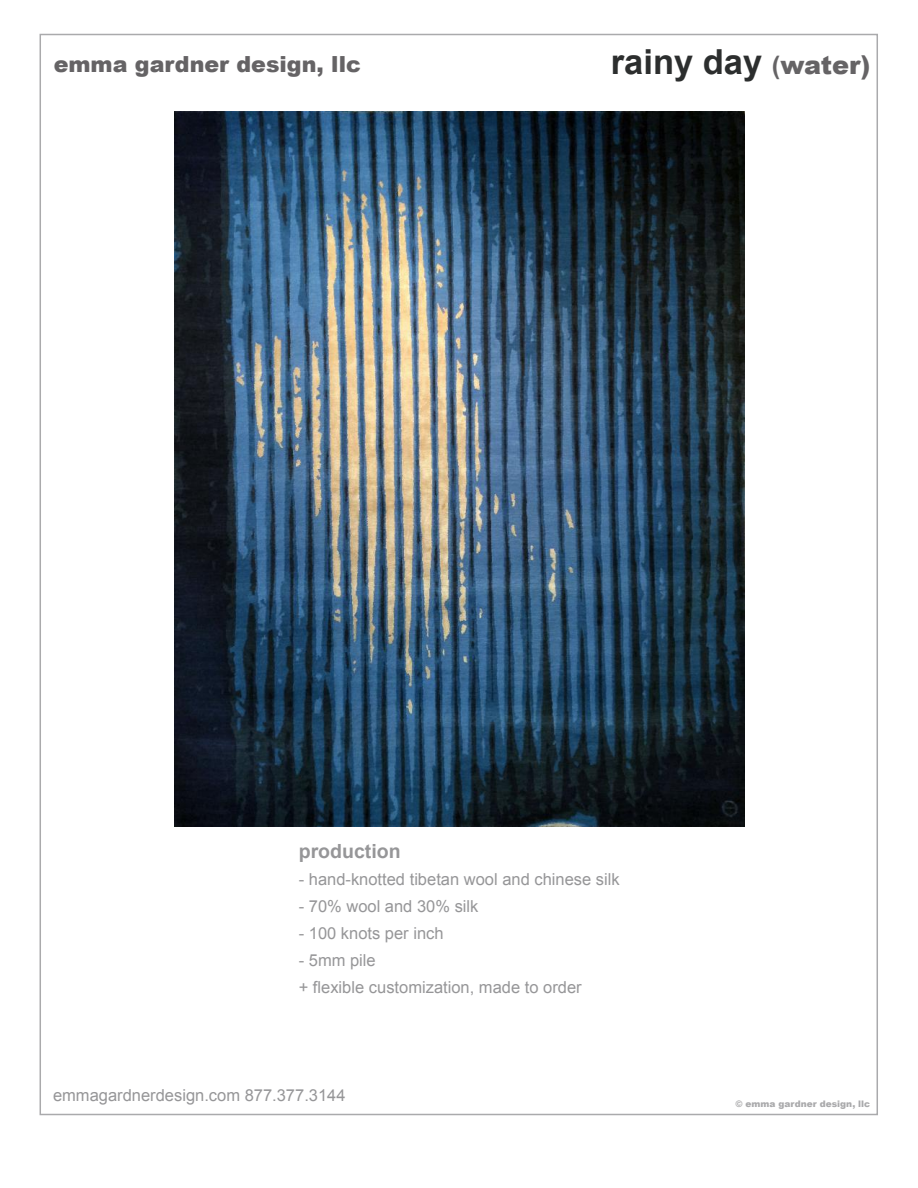
<style>
.page{position:relative;width:918px;height:1188px;background:#fff}
.page>*{position:absolute;margin:0;border:0;box-sizing:border-box;transform-origin:0 0}
.t1{font:700 34.5px "Arial";color:#2c2e2e}
.t2{font:900 22.2px "Arial";color:#656365}
.t3{font:700 19.5px "Arial";color:#969698}
.t4{font:16.5px/27px "Arial";color:#969698}
.t5{font:900 9px "Arial";color:#aaaaac}
.s1{font-size:25.5px;color:#656365}
.s2{font-weight:900;font-size:25.5px;color:#656365}
</style>
<div class="page">
<img style="left:174px;top:111px;width:571px;height:715px">
<h2 class="t2" style="left:54px;top:47px;width:309px">emma gardner design, llc</h2>
<h1 class="t1" style="left:611px;top:39px;width:261px">rainy day <span class="s1">(</span><span class="s2">water)</span></h1>
<p class="t3" style="left:299px;top:838px;width:103px">production</p>
<p class="t4" style="left:299px;top:866px;width:323px">- hand-knotted tibetan wool and chinese silk</p>
<p class="t4" style="left:299px;top:893px;width:181px">- 70% wool and 30% silk</p>
<p class="t4" style="left:299px;top:920px;width:146px">- 100 knots per inch</p>
<p class="t4" style="left:299px;top:947px;width:284px">- 5mm pile<br>+ flexible customization, made to order</p>
<p class="t4" style="left:53px;top:1081px;width:294px">emmagardnerdesign.com 877.377.3144</p>
<p class="t5" style="left:735px;top:1097px;width:136px">© emma gardner design, llc</p>
</div>
